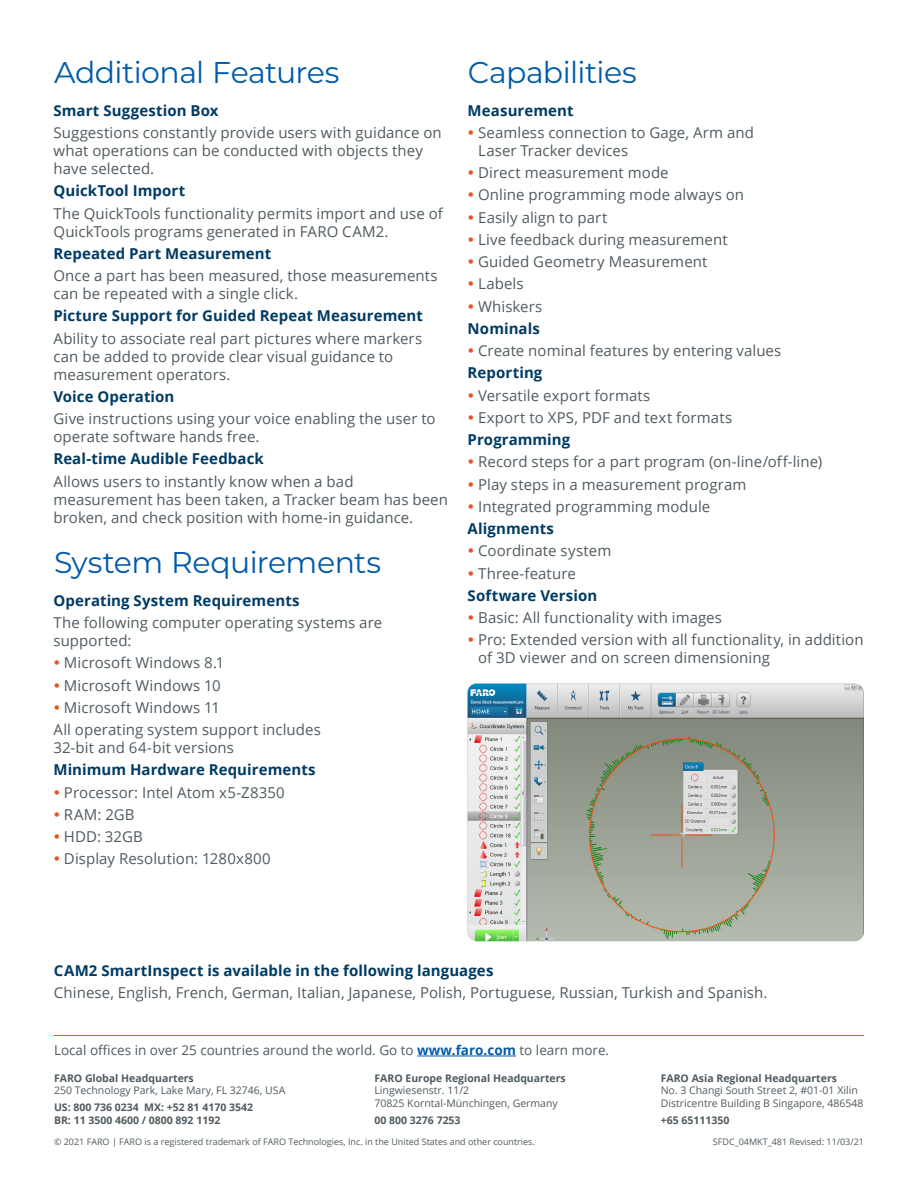
<style>
.page{position:relative;width:918px;height:1188px;background:#fff}
.page>*{position:absolute;margin:0;border:0;box-sizing:border-box;transform-origin:0 0}
.t1{font:30px "Montserrat";letter-spacing:-.02em;color:#005baa}
.t2{font:15px/22.2px "Open Sans";letter-spacing:.005em;color:#4f5a60}
.t3{font:700 15px "Open Sans";letter-spacing:.005em;color:#003b64}
.t4{font:13.5px "Open Sans";color:#4f5a60}
.t5{font:700 10.5px/12.6px "Open Sans";color:#4f5a60}
.t6{font:10.5px/12.6px "Open Sans";color:#4f5a60}
.t7{font:9px "Open Sans";color:#4f5a60}
.s1{font-weight:700;color:#005baa}
</style>
<div class="page">
<hr style="left:417px;top:1056px;width:99px;height:1px;background:#005baa">
<hr style="left:54px;top:1035px;width:810px;height:1px;background:#f04e23">
<img style="left:468px;top:684px;width:396px;height:257px">
<h1 class="t1" style="left:54px;top:52px;width:287px">Additional Features</h1>
<p class="t3" style="left:53px;top:100px;width:167px">Smart Suggestion Box</p>
<p class="t2" style="left:53px;top:123px;width:390px;line-height:18px">Suggestions constantly provide users with guidance on what operations can be conducted with objects they have selected.</p>
<p class="t3" style="left:53px;top:180px;width:133px">QuickTool Import</p>
<p class="t2" style="left:53px;top:204px;width:391px;line-height:18px">The QuickTools functionality permits import and use of<br>QuickTools programs generated in FARO CAM2.</p>
<p class="t3" style="left:53px;top:243px;width:219px">Repeated Part Measurement</p>
<p class="t2" style="left:53px;top:266px;width:386px;line-height:18px">Once a part has been measured, those measurements can be repeated with a single click.</p>
<p class="t3" style="left:53px;top:305px;width:371px">Picture Support for Guided Repeat Measurement</p>
<p class="t2" style="left:53px;top:329px;width:370px;line-height:18px">Ability to associate real part pictures where markers can be added to provide clear visual guidance to measurement operators.</p>
<p class="t3" style="left:53px;top:386px;width:123px">Voice Operation</p>
<p class="t2" style="left:53px;top:409px;width:384px;line-height:18px">Give instructions using your voice enabling the user to operate software hands free.</p>
<p class="t3" style="left:53px;top:448px;width:212px">Real-time Audible Feedback</p>
<p class="t2" style="left:53px;top:472px;width:396px;line-height:18px">Allows users to instantly know when a bad measurement has been taken, a Tracker beam has been broken, and check position with home-in guidance.</p>
<h1 class="t1" style="left:54px;top:542px;width:329px">System Requirements</h1>
<p class="t3" style="left:53px;top:590px;width:248px">Operating System Requirements</p>
<p class="t2" style="left:53px;top:613px;width:330px;line-height:18px">The following computer operating systems are supported:</p>
<p class="t2" style="left:64px;top:651px;width:162px">Microsoft Windows 8.1</p>
<p class="t2" style="left:64px;top:674px;width:158px">Microsoft Windows 10</p>
<p class="t2" style="left:64px;top:696px;width:158px">Microsoft Windows 11</p>
<p class="t2" style="left:53px;top:718px;width:269px">All operating system support includes</p>
<p class="t2" style="left:53px;top:736px;width:182px">32-bit and 64-bit versions</p>
<p class="t3" style="left:53px;top:759px;width:264px">Minimum Hardware Requirements</p>
<p class="t2" style="left:64px;top:781px;width:222px">Processor: Intel Atom x5-Z8350<br>RAM: 2GB<br>HDD: 32GB<br>Display Resolution: 1280x800</p>
<h1 class="t1" style="left:468px;top:52px;width:171px">Capabilities</h1>
<p class="t3" style="left:468px;top:100px;width:108px">Measurement</p>
<p class="t2" style="left:478px;top:123px;width:277px;line-height:18px">Seamless connection to Gage, Arm and<br>Laser Tracker devices</p>
<p class="t2" style="left:478px;top:161px;width:267px">Direct measurement mode<br>Online programming mode always on<br>Easily align to part<br>Live feedback during measurement<br>Guided Geometry Measurement<br>Labels<br>Whiskers</p>
<p class="t3" style="left:468px;top:318px;width:74px">Nominals</p>
<p class="t2" style="left:478px;top:339px;width:305px">Create nominal features by entering values</p>
<p class="t3" style="left:468px;top:362px;width:76px">Reporting</p>
<p class="t2" style="left:478px;top:384px;width:256px">Versatile export formats<br>Export to XPS, PDF and text formats</p>
<p class="t3" style="left:468px;top:429px;width:104px">Programming</p>
<p class="t2" style="left:478px;top:450px;width:346px">Record steps for a part program (on-line/off-line)<br>Play steps in a measurement program<br>Integrated programming module</p>
<p class="t3" style="left:468px;top:518px;width:88px">Alignments</p>
<p class="t2" style="left:478px;top:539px;width:135px">Coordinate system<br>Three-feature</p>
<p class="t3" style="left:468px;top:585px;width:131px">Software Version</p>
<p class="t2" style="left:478px;top:606px;width:387px">Basic: All functionality with images<br>Pro: Extended version with all functionality, in addition</p>
<p class="t2" style="left:478px;top:646px;width:293px">of 3D viewer and on screen dimensioning</p>
<p class="t3" style="left:54px;top:959px;width:441px">CAM2 SmartInspect is available in the following languages</p>
<p class="t2" style="left:54px;top:981px;width:715px">Chinese, English, French, German, Italian, Japanese, Polish, Portuguese, Russian, Turkish and Spanish.</p>
<p class="t4" style="left:54px;top:1041px;width:557px">Local offices in over 25 countries around the world. Go to <span class="s1">www.faro.com</span> to learn more.</p>
<p class="t5" style="left:54px;top:1071px;width:141px">FARO Global Headquarters</p>
<p class="t6" style="left:54px;top:1084px;width:233px">250 Technology Park, Lake Mary, FL 32746, USA</p>
<p class="t5" style="left:54px;top:1101px;width:201px">US: 800 736 0234 MX: +52 81 4170 3542<br>BR: 11 3500 4600 / 0800 892 1192</p>
<p class="t5" style="left:375px;top:1071px;width:193px">FARO Europe Regional Headquarters</p>
<p class="t6" style="left:375px;top:1084px;width:185px">Lingwiesenstr. 11/2<br>70825 Korntal-Münchingen, Germany</p>
<p class="t5" style="left:375px;top:1113px;width:88px">00 800 3276 7253</p>
<p class="t5" style="left:661px;top:1071px;width:178px">FARO Asia Regional Headquarters</p>
<p class="t6" style="left:661px;top:1084px;width:204px">No. 3 Changi South Street 2, #01-01 Xilin<br>Districentre Building B Singapore, 486548</p>
<p class="t5" style="left:661px;top:1113px;width:70px">+65 65111350</p>
<p class="t7" style="left:54px;top:1136px;width:482px">© 2021 FARO | FARO is a registered trademark of FARO Technologies, Inc. in the United States and other countries.</p>
<p class="t7" style="left:713px;top:1136px;width:153px">SFDC_04MKT_481 Revised: 11/03/21</p>
</div>
